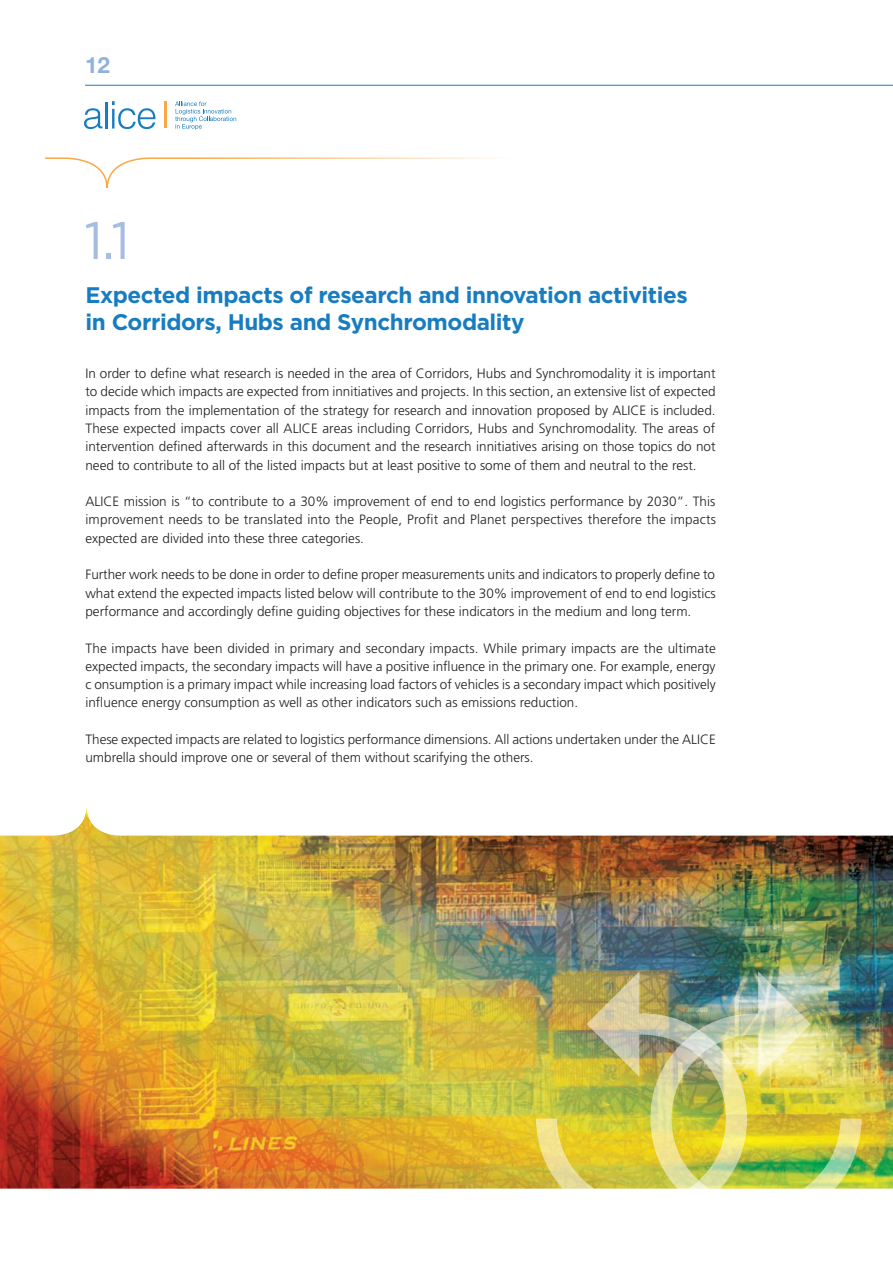
<style>
.page{position:relative;width:893px;height:1263px;background:#fff}
.page>*{position:absolute;margin:0;border:0;box-sizing:border-box;transform-origin:0 0}
.t1{font:52.5px "Gotham";color:#a5bde1}
.t2{font:700 22.5px/27px "Gotham";letter-spacing:-.02em;color:#187dc0}
.t3{font:700 22.5px "Helvetica Neue LT Std";color:#91b1db}
.t4{font:300 13.5px/18.3px "Frutiger LT Std";color:#231f20;text-align:justify}
</style>
<div class="page">
<svg style="left:175px;top:101px;width:61px;height:29px"></svg>
<hr style="left:105px;top:102px;width:3px;height:27px;background:#187dc0">
<svg style="left:112px;top:101px;width:44px;height:28px"></svg>
<svg style="left:84px;top:108px;width:18px;height:22px"></svg>
<hr style="left:165px;top:102px;width:2px;height:26px;background:#faa843">
<hr style="left:85px;top:85px;width:808px;height:1px;background:#187dc0">
<svg style="left:45px;top:157px;width:452px;height:31px"></svg>
<img style="left:0;top:806px;width:893px;height:382px">
<img style="left:536px;top:971px;width:114px;height:218px">
<img style="left:650px;top:971px;width:212px;height:218px">
<h2 class="t3" style="left:85px;top:51px;width:27px">12</h2>
<h1 class="t1" style="left:84px;top:211px;width:47px">1.1</h1>
<h2 class="t2" style="left:85px;top:281px;width:604px">Expected impacts of research and innovation activities in Corridors, Hubs and Synchromodality</h2>
<p class="t4" style="left:85px;top:364px;width:632px">In order to define what research is needed in the area of Corridors, Hubs and Synchromodality it is important to decide which impacts are expected from innitiatives and projects. In this section, an extensive list of expected impacts from the implementation of the strategy for research and innovation proposed by ALICE is included.<br>These expected impacts cover all ALICE areas including Corridors, Hubs and Synchromodality. The areas of intervention defined afterwards in this document and the research innitiatives arising on those topics do not need to contribute to all of the listed impacts but at least positive to some of them and neutral to the rest.</p>
<p class="t4" style="left:85px;top:492px;width:632px">ALICE mission is “to contribute to a 30% improvement of end to end logistics performance by 2030”. This improvement needs to be translated into the People, Profit and Planet perspectives therefore the impacts expected are divided into these three categories.</p>
<p class="t4" style="left:85px;top:566px;width:632px">Further work needs to be done in order to define proper measurements units and indicators to properly define to what extend the expected impacts listed below will contribute to the 30% improvement of end to end logistics performance and accordingly define guiding objectives for these indicators in the medium and long term.</p>
<p class="t4" style="left:85px;top:639px;width:632px">The impacts have been divided in primary and secondary impacts. While primary impacts are the ultimate expected impacts, the secondary impacts will have a positive influence in the primary one. For example, energy c onsumption is a primary impact while increasing load factors of vehicles is a secondary impact which positively influence energy consumption as well as other indicators such as emissions reduction.</p>
<p class="t4" style="left:85px;top:730px;width:632px">These expected impacts are related to logistics performance dimensions. All actions undertaken under the ALICE umbrella should improve one or several of them without scarifying the others.</p>
</div>
